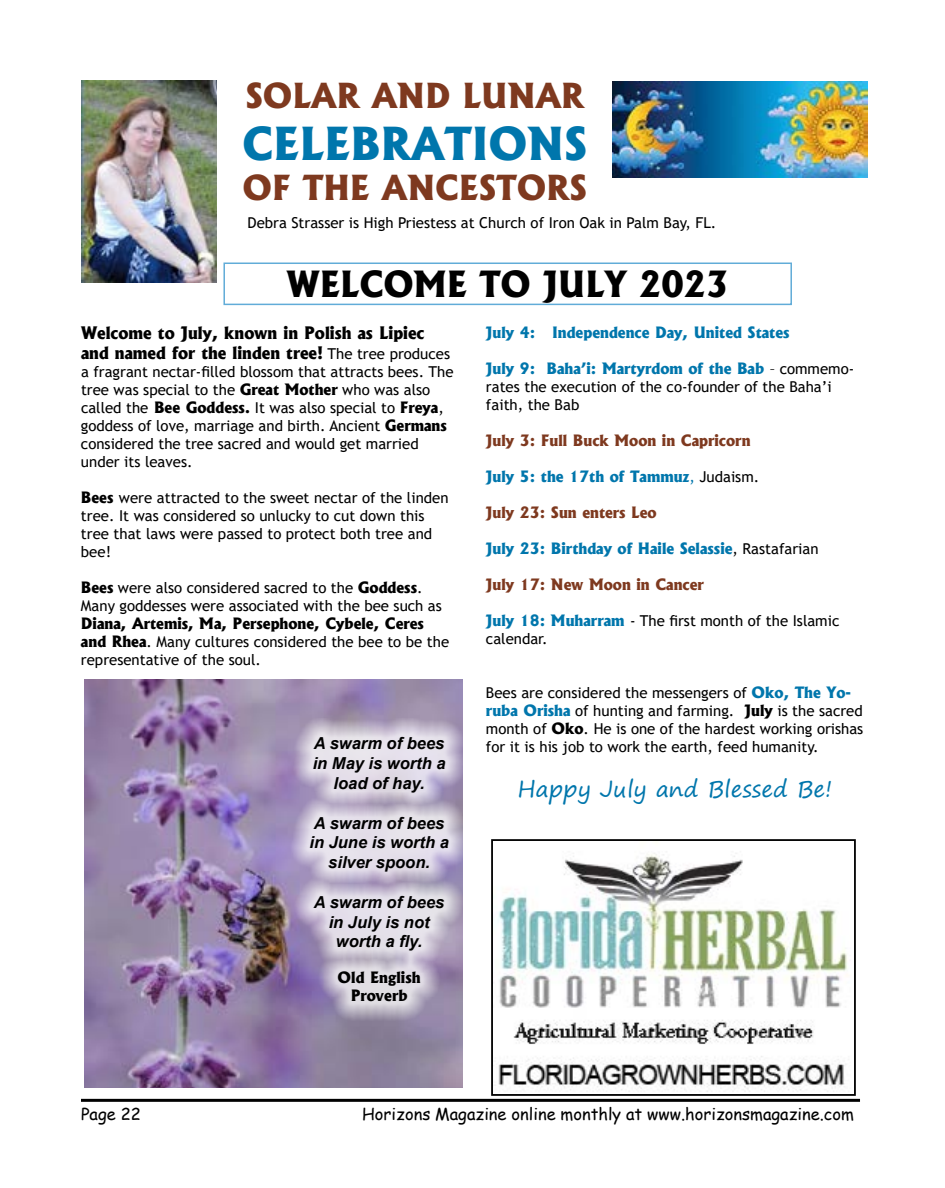
<style>
.page{position:relative;width:945px;height:1188px;background:#fff}
.page>*{position:absolute;margin:0;border:0;box-sizing:border-box;transform-origin:0 0}
.t1{font:800 43.5px "Albertus";color:#0076ac}
.t2{font:800 34.5px "Albertus";color:#000}
.t3{font:800 33px "Albertus";color:#7e391f}
.t4{font:22.5px "Segoe Print";color:#0076ac}
.t5{font:italic 700 16.5px/19.8px "Arial";color:#000;text-align:center}
.t6{font:800 16.5px/19.8px "Albertus";color:#000}
.t7{font:16.5px "Comic Sans MS";color:#000}
.t8{font:15px/18px "Trebuchet MS";color:#000}
.t9{font:800 15px "Albertus";color:#0076ac}
.t10{font:800 15px "Albertus";color:#7e391f}
.t11{font:800 15px/18px "Albertus";color:#000;text-align:center}
.s1{font-family:"Trebuchet MS";font-weight:400;font-size:15px}
.s2{font-family:"Albertus";font-weight:800}
.s3{font-family:"Trebuchet MS";font-weight:400;color:#000}
.s4{font-family:"Trebuchet MS";font-weight:400}
.s5{font-family:"Albertus";font-weight:800;color:#0076ac}
</style>
<div class="page">
<img style="left:84px;top:680px;width:378px;height:408px">
<hr style="left:81px;top:1099px;width:779px;height:3px;background:#000">
<img style="left:82px;top:81px;width:135px;height:202px">
<img style="left:613px;top:81px;width:255px;height:96px">
<div style="left:223px;top:263px;width:569px;height:42px;border:2px solid #61acd8"></div>
<img style="left:495px;top:853px;width:352px;height:239px">
<div style="left:491px;top:839px;width:365px;height:257px;border:2px solid #000"></div>
<div style="left:290px;top:718px;width:179px;height:303px;background:#fff;opacity:.75"></div>
<h3 class="t3" style="left:245px;top:75px;width:340px">SOLAR AND LUNAR</h3>
<h1 class="t1" style="left:242px;top:117px;width:347px">CELEBRATIONS</h1>
<h3 class="t3" style="left:242px;top:167px;width:346px">OF THE ANCESTORS</h3>
<p class="t8" style="left:247px;top:214px;width:471px">Debra Strasser is High Priestess at Church of Iron Oak in Palm Bay, FL.</p>
<h2 class="t2" style="left:287px;top:263px;width:443px">WELCOME TO JULY 2023</h2>
<p class="t6" style="left:81px;top:323px;width:371px">Welcome to July, known in Polish as Lipiec and named for the linden tree! <span class="s1">The tree produces</span></p>
<p class="t8" style="left:81px;top:363px;width:374px">a fragrant nectar-filled blossom that attracts bees. The tree was special to the <span class="s2">Great Mother</span> who was also called the <span class="s2">Bee Goddess.</span> It was also special to <span class="s2">Freya</span>, goddess of love, marriage and birth. Ancient <span class="s2">Germans </span>considered the tree sacred and would get married under its leaves.</p>
<p class="t8" style="left:81px;top:489px;width:369px"><span class="s2">Bees</span> were attracted to the sweet nectar of the linden tree. It was considered so unlucky to cut down this tree that laws were passed to protect both tree and bee!</p>
<p class="t8" style="left:81px;top:579px;width:362px"><span class="s2">Bees</span> were also considered sacred to the <span class="s2">Goddess</span>.<br>Many goddesses were associated with the bee such as</p>
<p class="t11" style="left:81px;top:615px;width:345px">Diana, Artemis, Ma, Persephone, Cybele, Ceres</p>
<p class="t8" style="left:81px;top:633px;width:370px"><span class="s2">and Rhea</span>. Many cultures considered the bee to be the representative of the soul.</p>
<p class="t9" style="left:486px;top:323px;width:305px">July 4: Independence Day, United States</p>
<p class="t9" style="left:486px;top:359px;width:370px">July 9: Baha’i: Martyrdom of the Bab <span class="s3">– commemo-</span></p>
<p class="t8" style="left:486px;top:378px;width:347px">rates the execution of the co-founder of the Baha’i faith, the Bab</p>
<p class="t10" style="left:486px;top:431px;width:266px">July 3: Full Buck Moon in Capricorn</p>
<p class="t9" style="left:486px;top:467px;width:275px">July 5: the 17th of Tammuz<span class="s4">,</span> <span class="s3">Judaism.</span></p>
<p class="t10" style="left:486px;top:503px;width:172px">July 23: Sun enters Leo</p>
<p class="t9" style="left:486px;top:539px;width:334px">July 23: Birthday of Haile Selassie<span class="s3">, Rastafarian</span></p>
<p class="t10" style="left:486px;top:575px;width:219px">July 17: New Moon in Cancer</p>
<p class="t8" style="left:486px;top:612px;width:355px"><span class="s5">July 18: Muharram</span> - The first month of the Islamic calendar.</p>
<p class="t5" style="left:313px;top:734px;width:134px">A swarm of bees in May is worth a load of hay.</p>
<p class="t5" style="left:309px;top:813px;width:141px">A swarm of bees in June is worth a silver spoon.</p>
<p class="t5" style="left:314px;top:893px;width:132px">A swarm of bees in July is not worth a fly.</p>
<p class="t11" style="left:338px;top:969px;width:85px">Old English<br>Proverb</p>
<p class="t8" style="left:486px;top:684px;width:379px">Bees are considered the messengers of <span class="s5">Oko, The Yo&shy;ruba Orisha</span> of hunting and farming. <span class="s2">July</span> is the sacred month of <span class="s2">Oko</span>. He is one of the hardest working orishas for it is his job to work the earth, feed humanity.</p>
<h3 class="t4" style="left:517px;top:769px;width:317px">Happy July and Blessed Be!</h3>
<p class="t7" style="left:81px;top:1102px;width:61px">Page 22</p>
<p class="t7" style="left:362px;top:1102px;width:493px">Horizons Magazine online monthly at www.horizonsmagazine.com</p>
</div>
